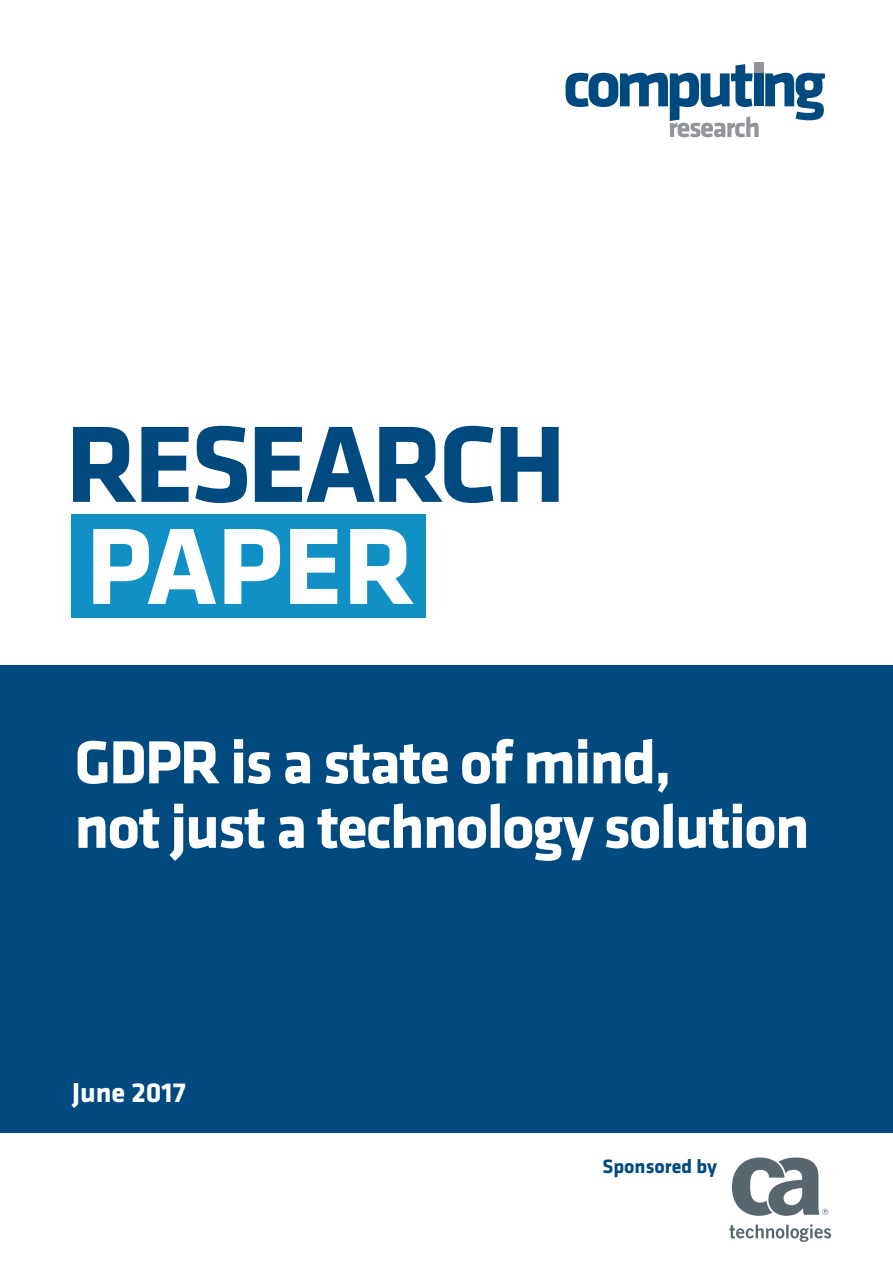
<style>
.page{position:relative;width:893px;height:1263px;background:#fff}
.page>*{position:absolute;margin:0;border:0;box-sizing:border-box;transform-origin:0 0}
.t1{font:700 112.5px "Klavika";letter-spacing:-.035em;color:#004a7f}
.t2{font:700 112.5px "Klavika";color:#fff}
.t3{font:700 63px/64.5px "Klavika";letter-spacing:-.03em;color:#fff}
.t4{font:700 28.5px "Klavika";color:#fff}
.t5{font:700 20.1px "Klavika";color:#004a7f}
</style>
<div class="page">
<div style="left:72px;top:514px;width:354px;height:104px;background:#1090c5"></div>
<div style="left:0;top:666px;width:893px;height:467px;background:#004a7f"></div>
<div style="left:754px;top:62px;width:10px;height:11px;background:#939598"></div>
<div style="left:754px;top:73px;width:10px;height:33px;background:#004a7f"></div>
<svg style="left:765px;top:73px;width:60px;height:47px"></svg>
<svg style="left:566px;top:64px;width:193px;height:73px"></svg>
<svg style="left:729px;top:1224px;width:102px;height:18px"></svg>
<svg style="left:732px;top:1157px;width:96px;height:59px"></svg>
<h1 class="t1" style="left:66px;top:383px;width:502px">RESEARCH</h1>
<h1 class="t2" style="left:86px;top:485px;width:331px">PAPER</h1>
<p class="t3" style="left:74px;top:727px;width:737px">GDPR is a state of mind,<br>not just a technology solution</p>
<p class="t4" style="left:72px;top:1071px;width:115px">June 2017</p>
<p class="t5" style="left:602px;top:1152px;width:116px">Sponsored by</p>
</div>
